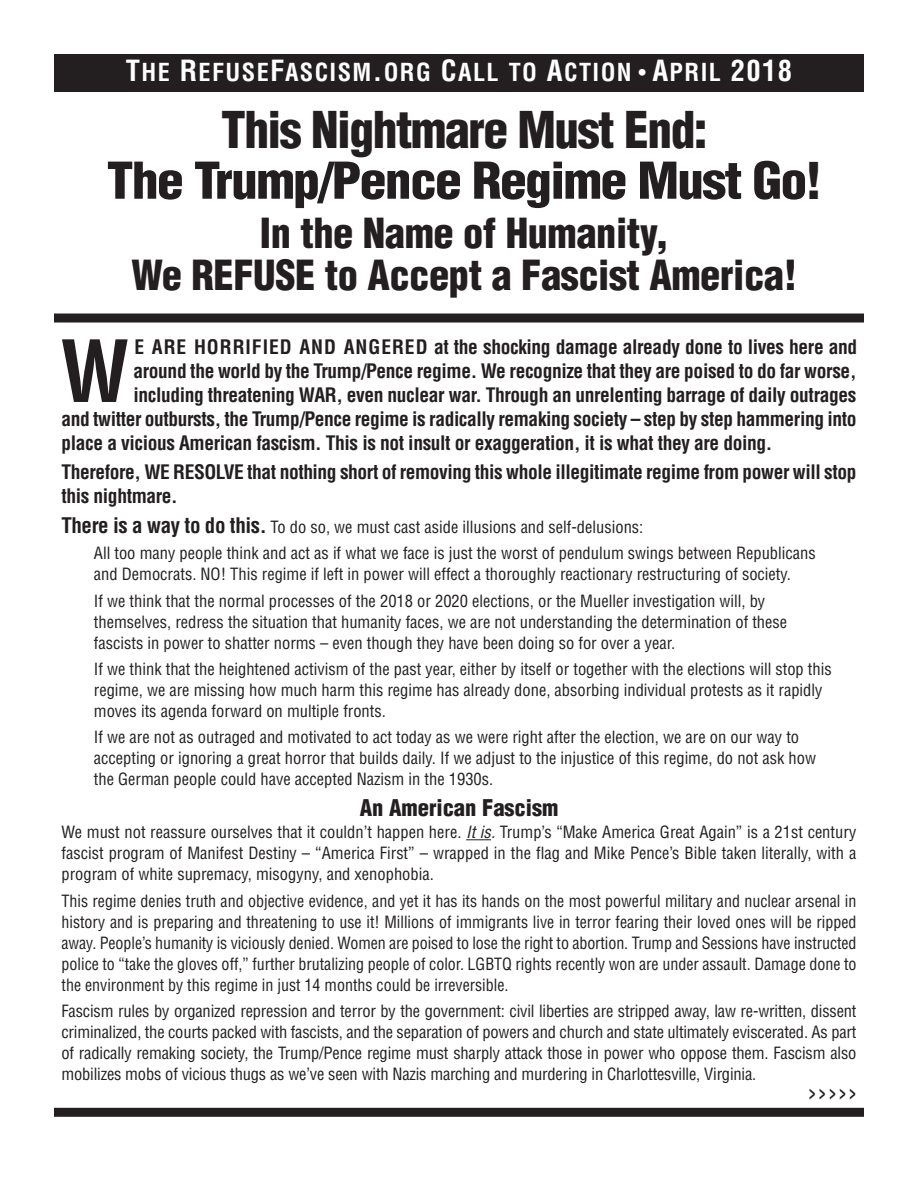
<style>
.page{position:relative;width:918px;height:1188px;background:#fff}
.page>*{position:absolute;margin:0;border:0;box-sizing:border-box;transform-origin:0 0}
.t1{font:700 condensed 83.55px "Helvetica";color:#231f20}
.t2{font:900 condensed 49.5px/51px "Helvetica";letter-spacing:-.03em;color:#231f20;text-align:center}
.t3{font:900 condensed 40.5px/42px "Helvetica";letter-spacing:-.01em;color:#231f20;text-align:center}
.t4{font:700 condensed 24.15px "Helvetica";letter-spacing:.06em;color:#fff}
.t5{font:900 condensed 22.5px "Helvetica";color:#231f20}
.t6{font:700 condensed 19.5px/24px "Helvetica";letter-spacing:-.02em;color:#231f20}
.t7{font:700 condensed 19.5px "Helvetica";letter-spacing:-.02em;color:#231f20;scale:.65 1}
.t8{font:condensed 16.5px/21px "Helvetica";color:#231f20}
.s1{font-size:28.5px}
.s2{font-size:18px}
.s3{font-weight:700;font-size:21px}
.s4{font-style:italic}
</style>
<div class="page">
<svg style="left:466px;top:839px;width:25px;height:1px"></svg>
<div style="left:54px;top:314px;width:810px;height:9px;background:#231f20"></div>
<div style="left:54px;top:1108px;width:810px;height:9px;background:#231f20"></div>
<div style="left:54px;top:54px;width:810px;height:38px;background:#231f20"></div>
<h3 class="t4" style="left:126px;top:58px;width:668px"><span class="s1">T</span>HE <span class="s1">R</span>EFUSE<span class="s1">F</span>ASCISM<span class="s1">.</span>ORG <span class="s1">C</span>ALL TO <span class="s1">A</span>CTION <span class="s2">•</span> <span class="s1">A</span>PRIL <span class="s1">2018</span></h3>
<h2 class="t2" style="left:107px;top:105px;width:717px">This Nightmare Must End:<br>The Trump/Pence Regime Must Go!</h2>
<h3 class="t3" style="left:132px;top:213px;width:667px">In the Name of Humanity,<br>We REFUSE to Accept a Fascist America!</h3>
<h1 class="t1" style="left:60px;top:324px;width:71px">W</h1>
<p class="t6" style="left:134px;top:335px;width:724px">E ARE HORRIFIED AND ANGERED at the shocking damage already done to lives here and</p>
<p class="t6" style="left:133px;top:359px;width:725px">around the world by the Trump/Pence regime. We recognize that they are poised to do far worse,</p>
<p class="t6" style="left:133px;top:383px;width:724px">including threatening WAR, even nuclear war. Through an unrelenting barrage of daily outrages</p>
<p class="t6" style="left:61px;top:407px;width:796px">and twitter outbursts, the Trump/Pence regime is radically remaking society – step by step hammering into</p>
<p class="t6" style="left:61px;top:431px;width:712px">place a vicious American fascism. This is not insult or exaggeration, it is what they are doing.</p>
<p class="t6" style="left:61px;top:461px;width:796px">Therefore, WE RESOLVE that nothing short of removing this whole illegitimate regime from power will stop this nightmare.</p>
<p class="t8" style="left:94px;top:514px;width:723px;line-height:26.4px;text-indent:-32px"><span class="s3">There is a way to do this.</span> To do so, we must cast aside illusions and self-delusions:<br>All too many people think and act as if what we face is just the worst of pendulum swings between Republicans</p>
<p class="t8" style="left:94px;top:561px;width:699px;line-height:26.4px">and Democrats. NO! This regime if left in power will effect a thoroughly reactionary restructuring of society.<br>If we think that the normal processes of the 2018 or 2020 elections, or the Mueller investigation will, by</p>
<p class="t8" style="left:94px;top:611px;width:695px">themselves, redress the situation that humanity faces, we are not understanding the determination of these fascists in power to shatter norms – even though they have been doing so for over a year.</p>
<p class="t8" style="left:94px;top:659px;width:739px">If we think that the heightened activism of the past year, either by itself or together with the elections will stop this regime, we are missing how much harm this regime has already done, absorbing individual protests as it rapidly moves its agenda forward on multiple fronts.</p>
<p class="t8" style="left:94px;top:727px;width:724px">If we are not as outraged and motivated to act today as we were right after the election, we are on our way to accepting or ignoring a great horror that builds daily. If we adjust to the injustice of this regime, do not ask how the German people could have accepted Nazism in the 1930s.</p>
<h3 class="t5" style="left:360px;top:795px;width:200px">An American Fascism</h3>
<p class="t8" style="left:61px;top:822px;width:797px;text-align:justify">We must not reassure ourselves that it couldn’t happen here. <span class="s4">It is.</span> Trump’s “Make America Great Again” is a 21st century fascist program of Manifest Destiny – “America First” – wrapped in the flag and Mike Pence’s Bible taken literally, with a program of white supremacy, misogyny, and xenophobia.</p>
<p class="t8" style="left:62px;top:890px;width:797px;text-align:justify">This regime denies truth and objective evidence, and yet it has its hands on the most powerful military and nuclear arsenal in history and is preparing and threatening to use it! Millions of immigrants live in terror fearing their loved ones will be ripped away. People’s humanity is viciously denied. Women are poised to lose the right to abortion. Trump and Sessions have instructed police to “take the gloves off,” further brutalizing people of color. LGBTQ rights recently won are under assault. Damage done to the environment by this regime in just 14 months could be irreversible.</p>
<p class="t8" style="left:61px;top:1001px;width:797px;text-align:justify">Fascism rules by organized repression and terror by the government: civil liberties are stripped away, law re-written, dissent criminalized, the courts packed with fascists, and the separation of powers and church and state ultimately eviscerated. As part of radically remaking society, the Trump/Pence regime must sharply attack those in power who oppose them. Fascism also mobilizes mobs of vicious thugs as we’ve seen with Nazis marching and murdering in Charlottesville, Virginia.</p>
<p class="t7" style="left:809px;top:1081px;width:74px">&gt;&gt;&gt;&gt;&gt;</p>
</div>
